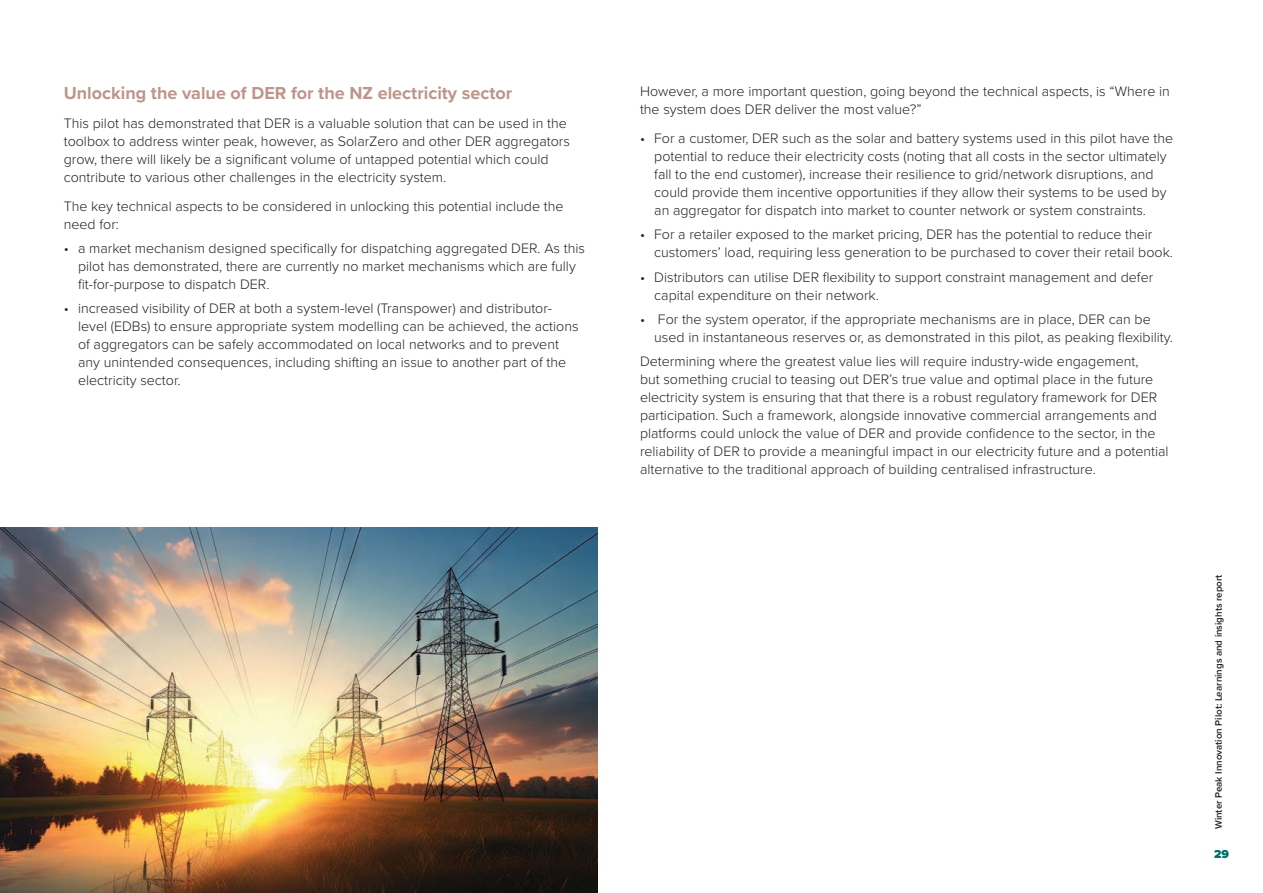
<style>
.page{position:relative;width:1263px;height:893px;background:#fff}
.page>*{position:absolute;margin:0;border:0;box-sizing:border-box;transform-origin:0 0}
.t1{font:700 18px "Proxima Nova";color:#bd958a}
.t2{font:300 14.25px/18px "Proxima Nova";color:#231f20}
.t3{font:900 12px "Proxima Nova";color:#00716a}
.t4{font:600 9.75px "Proxima Nova";color:#231f20}
</style>
<div class="page">
<img style="left:0;top:527px;width:597px;height:366px">
<p class="t1" style="left:64px;top:80px;width:450px">Unlocking the value of DER for the NZ electricity sector</p>
<p class="t2" style="left:64px;top:113px;width:508px">This pilot has demonstrated that DER is a valuable solution that can be used in the toolbox to address winter peak, however, as SolarZero and other DER aggregators grow, there will likely be a significant volume of untapped potential which could contribute to various other challenges in the electricity system.</p>
<p class="t2" style="left:64px;top:196px;width:501px">The key technical aspects to be considered in unlocking this potential include the need for:</p>
<p class="t2" style="left:78px;top:238px;width:508px;text-indent:-14px">• a market mechanism designed specifically for dispatching aggregated DER. As this pilot has demonstrated, there are currently no market mechanisms which are fully fit-for-purpose to dispatch DER.</p>
<p class="t2" style="left:78px;top:299px;width:502px;text-indent:-14px">• increased visibility of DER at both a system-level (Transpower) and distributor&shy;level (EDBs) to ensure appropriate system modelling can be achieved, the actions of aggregators can be safely accommodated on local networks and to prevent any unintended consequences, including shifting an issue to another part of the electricity sector.</p>
<p class="t2" style="left:640px;top:82px;width:531px">However, a more important question, going beyond the technical aspects, is “Where in the system does DER deliver the most value?”</p>
<p class="t2" style="left:654px;top:128px;width:520px;text-indent:-14px">• For a customer, DER such as the solar and battery systems used in this pilot have the potential to reduce their electricity costs (noting that all costs in the sector ultimately fall to the end customer), increase their resilience to grid/network disruptions, and could provide them incentive opportunities if they allow their systems to be used by an aggregator for dispatch into market to counter network or system constraints.</p>
<p class="t2" style="left:654px;top:225px;width:520px;text-indent:-14px">• For a retailer exposed to the market pricing, DER has the potential to reduce their customers’ load, requiring less generation to be purchased to cover their retail book.</p>
<p class="t2" style="left:654px;top:267px;width:500px;text-indent:-14px">• Distributors can utilise DER flexibility to support constraint management and defer capital expenditure on their network.</p>
<p class="t2" style="left:654px;top:310px;width:520px;text-indent:-14px">• For the system operator, if the appropriate mechanisms are in place, DER can be used in instantaneous reserves or, as demonstrated in this pilot, as peaking flexibility.</p>
<p class="t2" style="left:640px;top:352px;width:530px">Determining where the greatest value lies will require industry-wide engagement,<br>but something crucial to teasing out DER’s true value and optimal place in the future electricity system is ensuring that that there is a robust regulatory framework for DER participation. Such a framework, alongside innovative commercial arrangements and platforms could unlock the value of DER and provide confidence to the sector, in the reliability of DER to provide a meaningful impact in our electricity future and a potential alternative to the traditional approach of building centralised infrastructure.</p>
<p class="t4" style="left:1211px;top:829px;width:256px;rotate:-90deg">Winter Peak Innovation Pilot: Learnings and insights report</p>
<p class="t3" style="left:1214px;top:845px;width:16px">29</p>
</div>
